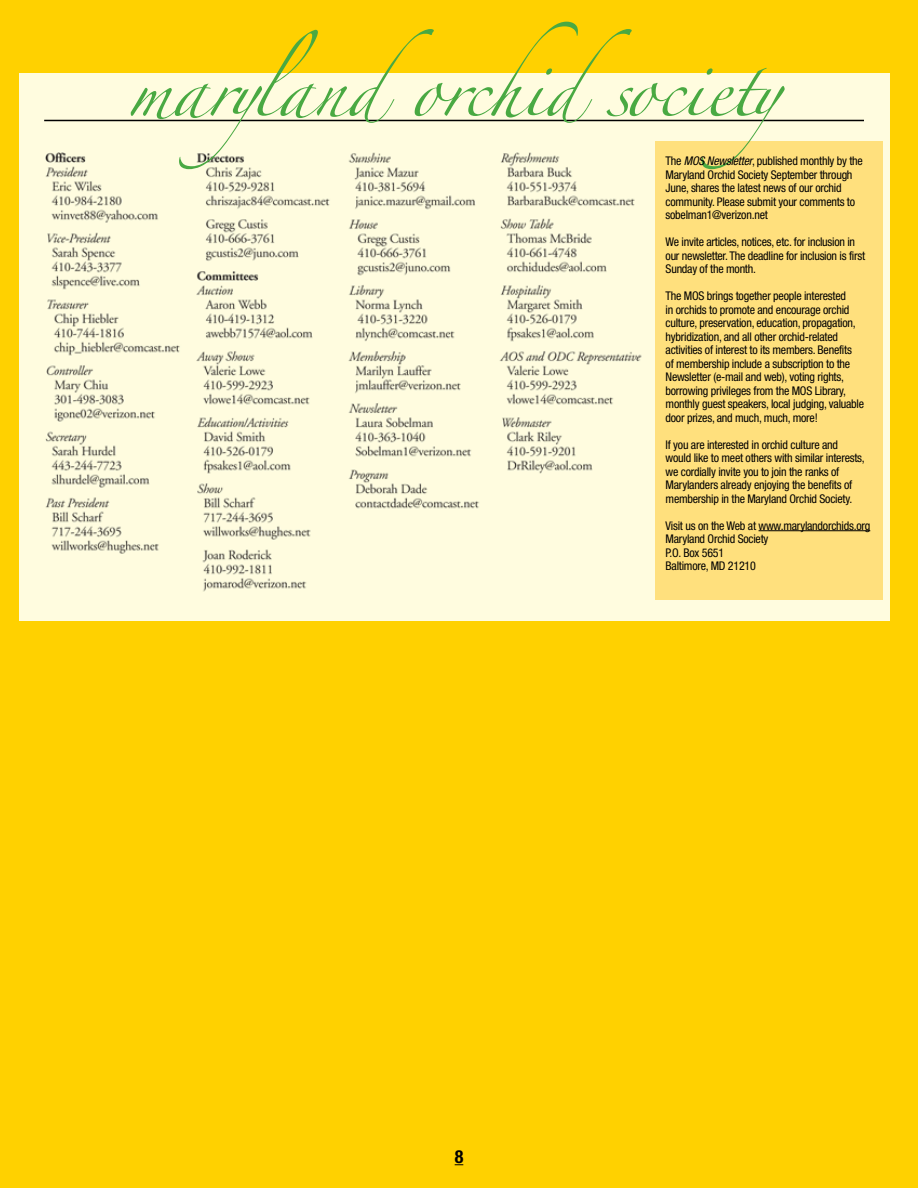
<style>
.page{position:relative;width:918px;height:1188px;background:#ffd100}
.page>*{position:absolute;margin:0;border:0;box-sizing:border-box;transform-origin:0 0}
.t1{font:51px "Zapfino";letter-spacing:-.015em;color:#49a942}
.t2{font:700 condensed 18px "Helvetica Neue";color:#000}
.t3{font:condensed 12px/13.5px "Helvetica Neue";letter-spacing:-.02em;color:#000}
.s1{font-style:italic}
</style>
<div class="page">
<img style="left:20px;top:73px;width:870px;height:548px">
<div style="left:655px;top:141px;width:228px;height:458px;background:#ffe07d"></div>
<hr style="left:44px;top:120px;width:820px;height:1px;background:#000">
<hr style="left:759px;top:530px;width:111px;height:1px;background:#000">
<h1 class="t1" style="left:128px;top:68px;width:708px">marylandorchidsociety</h1>
<p class="t3" style="left:666px;top:154px;width:199px">The <span class="s1">MOS Newsletter</span>, published monthly by the Maryland Orchid Society September through June, shares the latest news of our orchid community. Please submit your comments to sobelman1@verizon.net</p>
<p class="t3" style="left:666px;top:235px;width:201px">We invite articles, notices, etc. for inclusion in our newsletter. The deadline for inclusion is first<br>Sunday of the month.</p>
<p class="t3" style="left:666px;top:289px;width:200px">The MOS brings together people interested<br>in orchids to promote and encourage orchid culture, preservation, education, propagation, hybridization, and all other orchid-related activities of interest to its members. Benefits<br>of membership include a subscription to the Newsletter (e-mail and web), voting rights, borrowing privileges from the MOS Library, monthly guest speakers, local judging, valuable door prizes, and much, much, more!</p>
<p class="t3" style="left:666px;top:437px;width:201px">If you are interested in orchid culture and would like to meet others with similar interests, we cordially invite you to join the ranks of Marylanders already enjoying the benefits of membership in the Maryland Orchid Society.</p>
<p class="t3" style="left:666px;top:518px;width:206px">Visit us on the Web at www.marylandorchids.org<br>Maryland Orchid Society<br>P.O. Box 5651<br>Baltimore, MD 21210</p>
<h2 class="t2" style="left:455px;top:1146px;width:10px">8</h2>
</div>
